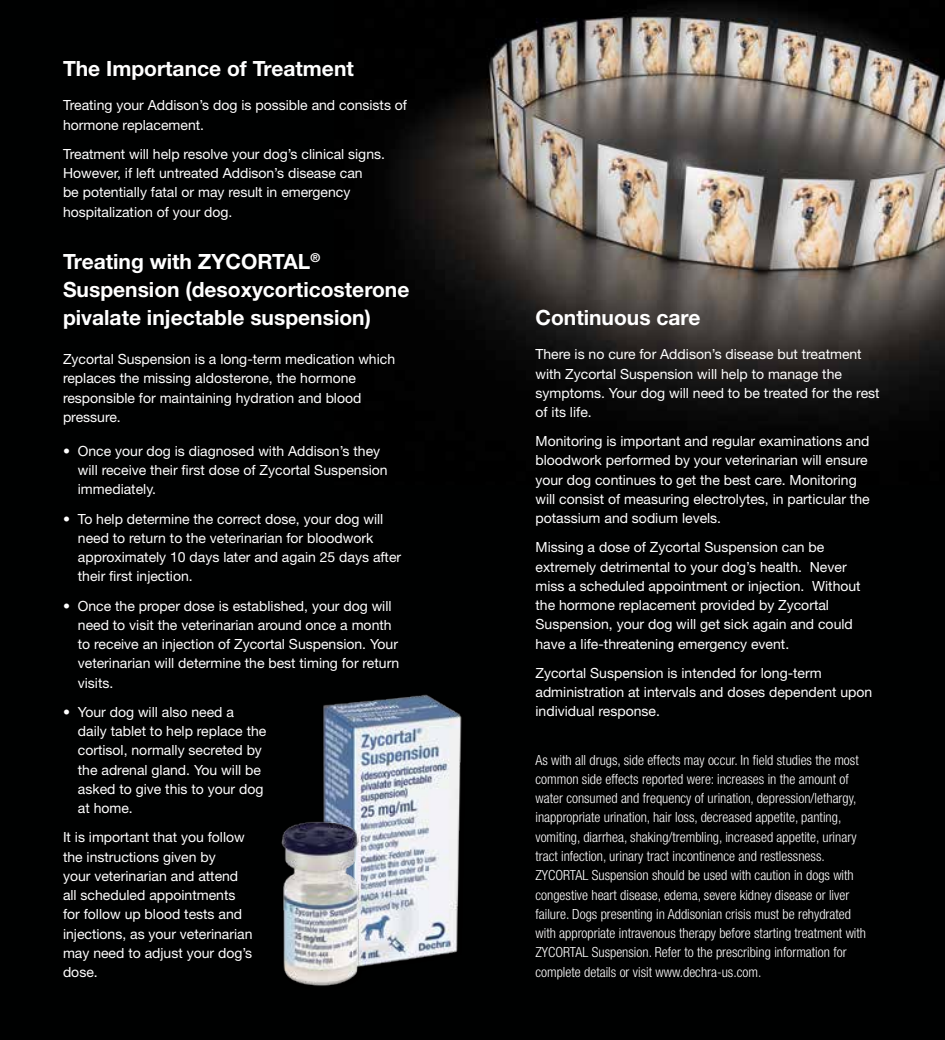
<style>
.page{position:relative;width:945px;height:1040px;background:#000101}
.page>*{position:absolute;margin:0;border:0;box-sizing:border-box;transform-origin:0 0}
.t1{font:700 21px/28px "Helvetica Neue LT Std";color:#fff}
.t2{font:14px/19.2px "Helvetica Neue LT Std";color:#fff}
.t3{font:300 condensed 14px/19.2px "Helvetica Neue LT Std";color:#fff}
</style>
<div class="page">
<img style="left:393px;top:4px;width:552px;height:416px">
<img style="left:323px;top:694px;width:139px;height:270px">
<img style="left:281px;top:811px;width:99px;height:175px">
<h1 class="t1" style="left:63px;top:54px;width:292px">The Importance of Treatment</h1>
<p class="t2" style="left:63px;top:96px;width:346px">Treating your Addison’s dog is possible and consists of hormone replacement.</p>
<p class="t2" style="left:63px;top:144px;width:324px">Treatment will help resolve your dog’s clinical signs.<br>However, if left untreated Addison’s disease can<br>be potentially fatal or may result in emergency hospitalization of your dog.</p>
<h1 class="t1" style="left:63px;top:247px;width:348px">Treating with ZYCORTAL<sup>®<br></sup>Suspension (desoxycorticosterone pivalate injectable suspension)</h1>
<p class="t2" style="left:63px;top:349px;width:334px">Zycortal Suspension is a long-term medication which replaces the missing aldosterone, the hormone responsible for maintaining hydration and blood pressure.</p>
<p class="t2" style="left:78px;top:441px;width:311px;text-indent:-15px">• Once your dog is diagnosed with Addison’s they will receive their first dose of Zycortal Suspension immediately.</p>
<p class="t2" style="left:78px;top:509px;width:325px;text-indent:-15px">• To help determine the correct dose, your dog will need to return to the veterinarian for bloodwork approximately 10 days later and again 25 days after their first injection.</p>
<p class="t2" style="left:78px;top:596px;width:323px;text-indent:-15px">• Once the proper dose is established, your dog will need to visit the veterinarian around once a month to receive an injection of Zycortal Suspension. Your veterinarian will determine the best timing for return visits.</p>
<p class="t2" style="left:78px;top:702px;width:190px;text-indent:-15px">• Your dog will also need a daily tablet to help replace the cortisol, normally secreted by the adrenal gland. You will be asked to give this to your dog at home.</p>
<p class="t2" style="left:63px;top:827px;width:191px">It is important that you follow the instructions given by<br>your veterinarian and attend all scheduled appointments for follow up blood tests and injections, as your veterinarian may need to adjust your dog’s dose.</p>
<h1 class="t1" style="left:536px;top:303px;width:166px">Continuous care</h1>
<p class="t2" style="left:536px;top:344px;width:346px">There is no cure for Addison’s disease but treatment with Zycortal Suspension will help to manage the symptoms. Your dog will need to be treated for the rest of its life.</p>
<p class="t2" style="left:536px;top:431px;width:336px">Monitoring is important and regular examinations and bloodwork performed by your veterinarian will ensure your dog continues to get the best care. Monitoring will consist of measuring electrolytes, in particular the potassium and sodium levels.</p>
<p class="t2" style="left:536px;top:537px;width:327px">Missing a dose of Zycortal Suspension can be extremely detrimental to your dog’s health. Never miss a scheduled appointment or injection. Without the hormone replacement provided by Zycortal Suspension, your dog will get sick again and could have a life-threatening emergency event.</p>
<p class="t2" style="left:536px;top:663px;width:338px">Zycortal Suspension is intended for long-term administration at intervals and doses dependent upon individual response.</p>
<p class="t3" style="left:536px;top:750px;width:332px">As with all drugs, side effects may occur. In field studies the most common side effects reported were: increases in the amount of water consumed and frequency of urination, depression/lethargy, inappropriate urination, hair loss, decreased appetite, panting, vomiting, diarrhea, shaking/trembling, increased appetite, urinary tract infection, urinary tract incontinence and restlessness.<br>ZYCORTAL Suspension should be used with caution in dogs with congestive heart disease, edema, severe kidney disease or liver failure. Dogs presenting in Addisonian crisis must be rehydrated with appropriate intravenous therapy before starting treatment with ZYCORTAL Suspension. Refer to the prescribing information for complete details or visit www.dechra-us.com.</p>
</div>
